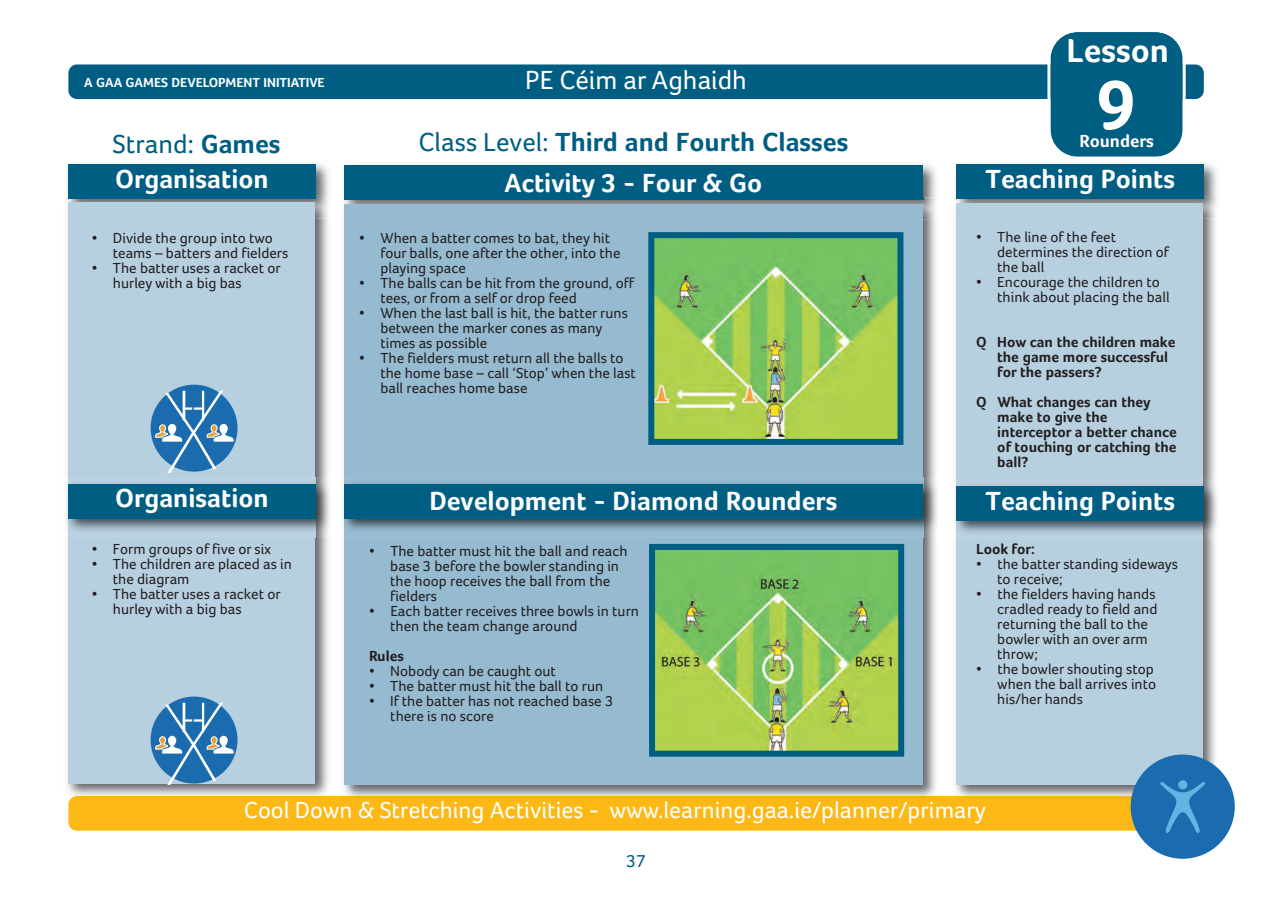
<style>
.page{position:relative;width:1268px;height:900px;background:#fff}
.page>*{position:absolute;margin:0;border:0;box-sizing:border-box;transform-origin:0 0}
.t1{font:700 72.15px "Foco";color:#fff}
.t2{font:700 34.2px "Foco";color:#fff}
.t3{font:700 27px "Foco";color:#fff}
.t4{font:700 27px/40px "Foco";color:#005e82;text-align:center}
.t5{font:27px "Foco";color:#fff}
.t6{font:27px "Foco";color:#005e82}
.t7{font:24px "Foco";color:#fff}
.t8{font:700 18px "Foco";color:#fff}
.t9{font:18px "Foco";color:#005e82}
.t10{font:15px/15px "Foco";color:#231f20}
.t11{font:700 15px/15px "Foco";color:#231f20}
.t12{font:700 13.5px "Foco";color:#fff}
.s1{font-weight:700}
.s2{font-weight:400}
.s3{color:#fff}
</style>
<div class="page">
<div style="left:68px;top:64px;width:1136px;height:35px;background:#005e82;border-radius:9px"></div>
<img style="left:67px;top:163px;width:262px;height:33px">
<div style="left:68px;top:165px;width:247px;height:34px;background:#005e82"></div>
<img style="left:344px;top:164px;width:592px;height:632px">
<div style="left:345px;top:166px;width:578px;height:34px;background:#005e82"></div>
<img style="left:956px;top:163px;width:261px;height:33px">
<div style="left:957px;top:165px;width:247px;height:34px;background:#005e82"></div>
<div style="left:68px;top:796px;width:1093px;height:34px;background:#fcb814;border-radius:9px"></div>
<svg style="left:1047px;top:32px;width:139px;height:125px"></svg>
<img style="left:67px;top:218px;width:262px;height:578px">
<img style="left:67px;top:196px;width:262px;height:22px">
<img style="left:68px;top:196px;width:247px;height:3px">
<img style="left:68px;top:796px;width:267px;height:7px">
<img style="left:247px;top:800px;width:61px;height:3px">
<div style="left:68px;top:203px;width:247px;height:580px;background:#b7d0e0"></div>
<img style="left:955px;top:218px;width:261px;height:578px">
<img style="left:955px;top:196px;width:262px;height:22px">
<img style="left:957px;top:196px;width:247px;height:3px">
<div style="left:956px;top:203px;width:247px;height:581px;background:#b7d0e0"></div>
<img style="left:344px;top:197px;width:592px;height:22px">
<img style="left:345px;top:197px;width:578px;height:3px">
<div style="left:345px;top:204px;width:578px;height:580px;background:#96bbd1"></div>
<img style="left:343px;top:477px;width:595px;height:60px">
<div style="left:345px;top:484px;width:578px;height:34px;background:#005e82"></div>
<img style="left:655px;top:239px;width:241px;height:199px">
<div style="left:648px;top:232px;width:255px;height:213px;border:6px solid #005e82"></div>
<img style="left:955px;top:479px;width:262px;height:60px">
<div style="left:957px;top:486px;width:247px;height:34px;background:#005e82"></div>
<img style="left:656px;top:550px;width:241px;height:199px">
<div style="left:649px;top:543px;width:255px;height:213px;border:6px solid #005e82"></div>
<img style="left:66px;top:477px;width:264px;height:60px">
<div style="left:68px;top:484px;width:247px;height:34px;background:#005e82"></div>
<div style="left:1131px;top:754px;width:104px;height:104px;background:#1a6cae;border-radius:50%"></div>
<svg style="left:1160px;top:780px;width:45px;height:53px"></svg>
<div style="left:151px;top:384px;width:86px;height:87px;background:#1a6cae;border-radius:50%"></div>
<svg style="left:155px;top:390px;width:79px;height:83px"></svg>
<div style="left:151px;top:696px;width:86px;height:87px;background:#1a6cae;border-radius:50%"></div>
<svg style="left:155px;top:702px;width:79px;height:82px"></svg>
<p class="t12" style="left:84px;top:75px;width:242px">A GAA GAMES DEVELOPMENT INITIATIVE</p>
<h3 class="t5" style="left:525px;top:64px;width:223px">PE Céim ar Aghaidh</h3>
<h3 class="t6" style="left:113px;top:128px;width:170px">Strand: <span class="s1">Games</span></h3>
<h3 class="t3" style="left:115px;top:163px;width:155px">Organisation</h3>
<h3 class="t4" style="left:418px;top:122px;width:431px"><span class="s2">Class Level:</span> Third and Fourth Classes<br><span class="s3">Activity 3 - Four &amp; Go</span></h3>
<p class="t10" style="left:113px;top:230px;width:177px;text-indent:-21px">• Divide the group into two teams – batters and fielders</p>
<p class="t10" style="left:113px;top:260px;width:169px;text-indent:-21px">• The batter uses a racket or hurley with a big bas</p>
<p class="t10" style="left:380px;top:230px;width:242px;text-indent:-21px">• When a batter comes to bat, they hit four balls, one after the other, into the playing space</p>
<p class="t10" style="left:380px;top:275px;width:255px;text-indent:-21px">• The balls can be hit from the ground, off tees, or from a self or drop feed</p>
<p class="t10" style="left:380px;top:305px;width:249px;text-indent:-21px">• When the last ball is hit, the batter runs between the marker cones as many times as possible</p>
<p class="t10" style="left:380px;top:350px;width:257px;text-indent:-21px">• The fielders must return all the balls to the home base – call ‘Stop’ when the last ball reaches home base</p>
<h3 class="t3" style="left:115px;top:482px;width:155px">Organisation</h3>
<h3 class="t3" style="left:429px;top:484px;width:410px">Development - Diamond Rounders</h3>
<p class="t10" style="left:92px;top:541px;width:181px">• Form groups of five or six</p>
<p class="t10" style="left:113px;top:556px;width:181px;text-indent:-21px">• The children are placed as in the diagram</p>
<p class="t10" style="left:113px;top:586px;width:169px;text-indent:-21px">• The batter uses a racket or hurley with a big bas</p>
<p class="t10" style="left:390px;top:543px;width:239px;text-indent:-21px">• The batter must hit the ball and reach base 3 before the bowler standing in the hoop receives the ball from the fielders</p>
<p class="t10" style="left:390px;top:603px;width:250px;text-indent:-21px">• Each batter receives three bowls in turn then the team change around</p>
<p class="t11" style="left:369px;top:648px;width:36px">Rules</p>
<p class="t10" style="left:369px;top:663px;width:188px">• Nobody can be caught out</p>
<p class="t10" style="left:369px;top:678px;width:236px">• The batter must hit the ball to run</p>
<p class="t10" style="left:390px;top:693px;width:224px;text-indent:-21px">• If the batter has not reached base 3 there is no score</p>
<h2 class="t2" style="left:1066px;top:31px;width:104px">Lesson</h2>
<h1 class="t1" style="left:1096px;top:62px;width:41px">9</h1>
<p class="t8" style="left:1079px;top:130px;width:76px">Rounders</p>
<h3 class="t3" style="left:986px;top:163px;width:191px">Teaching Points</h3>
<p class="t10" style="left:997px;top:229px;width:173px;text-indent:-21px">• The line of the feet determines the direction of the ball</p>
<p class="t10" style="left:997px;top:274px;width:174px;text-indent:-21px">• Encourage the children to think about placing the ball</p>
<p class="t11" style="left:997px;top:334px;width:180px;text-indent:-21px">Q How can the children make the game more successful for the passers?</p>
<p class="t11" style="left:997px;top:394px;width:181px;text-indent:-21px">Q What changes can they make to give the interceptor a better chance of touching or catching the ball?</p>
<h3 class="t3" style="left:986px;top:484px;width:191px">Teaching Points</h3>
<p class="t11" style="left:976px;top:541px;width:60px">Look for:</p>
<p class="t10" style="left:997px;top:556px;width:182px;text-indent:-21px">• the batter standing sideways to receive;</p>
<p class="t10" style="left:997px;top:586px;width:162px;text-indent:-21px">• the fielders having hands cradled ready to field and returning the ball to the bowler with an over arm throw;</p>
<p class="t10" style="left:997px;top:661px;width:160px;text-indent:-21px">• the bowler shouting stop when the ball arrives into his/her hands</p>
<h3 class="t7" style="left:244px;top:796px;width:744px">Cool Down &amp; Stretching Activities - www.learning.gaa.ie/planner/primary</h3>
<p class="t9" style="left:626px;top:849px;width:21px">37</p>
</div>
